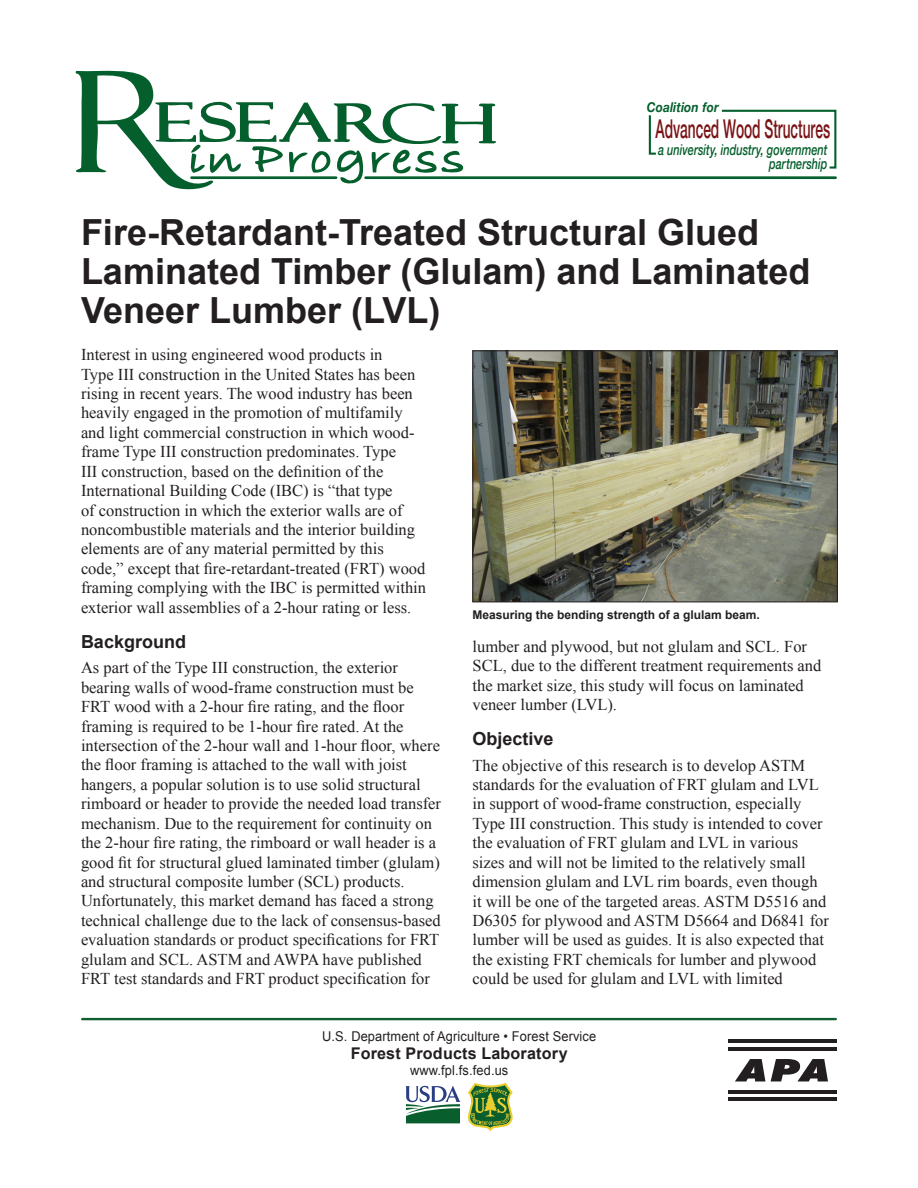
<style>
.page{position:relative;width:918px;height:1188px;background:#fff}
.page>*{position:absolute;margin:0;border:0;box-sizing:border-box;transform-origin:0 0}
.t1{font:700 36px/39px "Arial";color:#231f20}
.t2{font:500 25.95px "Helvetica Neue";letter-spacing:-.005em;color:#7a1315;scale:.53 1}
.t3{font:700 18px "Arial";color:#231f20}
.body{font:16.5px/19.5px "Times New Roman";color:#231f20}
.t4{font:700 16.2px "Arial";letter-spacing:.01em;color:#231f20}
.t5{font:italic 500 15px/14.2px "Helvetica Neue";color:#055f2d;text-align:right;scale:.73 1}
.t6{font:13.5px "Arial";letter-spacing:.01em;color:#231f20;scale:.95 1}
.t7{font:italic 700 13.5px "Helvetica Neue";letter-spacing:.01em;color:#055f2d;scale:.88 1}
.t8{font:700 12px "Arial";color:#231f20}
</style>
<div class="page">
<hr style="left:82px;top:1018px;width:754px;height:2px;background:#115f31">
<svg style="left:405px;top:1086px;width:56px;height:37px"></svg>
<svg style="left:468px;top:1083px;width:45px;height:48px"></svg>
<svg style="left:76px;top:70px;width:420px;height:120px"></svg>
<hr style="left:192px;top:176px;width:144px;height:3px;background:#055f2d">
<hr style="left:366px;top:176px;width:470px;height:3px;background:#055f2d">
<svg style="left:721px;top:109px;width:116px;height:60px"></svg>
<svg style="left:648px;top:115px;width:8px;height:40px"></svg>
<hr style="left:728px;top:1047px;width:109px;height:4px;background:#231f20">
<hr style="left:728px;top:1039px;width:109px;height:4px;background:#231f20">
<hr style="left:728px;top:1097px;width:109px;height:4px;background:#231f20">
<hr style="left:728px;top:1090px;width:109px;height:4px;background:#231f20">
<svg style="left:735px;top:1059px;width:30px;height:22px"></svg>
<svg style="left:771px;top:1059px;width:57px;height:22px"></svg>
<img style="left:474px;top:352px;width:362px;height:248px">
<div style="left:472px;top:350px;width:366px;height:252px;border:1px solid #231f20"></div>
<p class="t7" style="left:647px;top:97px;width:83px">Coalition for</p>
<p class="t2" style="left:656px;top:108px;width:331px">Advanced Wood Structures</p>
<p class="t5" style="left:658px;top:141px;width:233px">a university, industry, government partnership</p>
<p class="t1" style="left:81px;top:214px;width:731px">Fire-Retardant-Treated Structural Glued<br>Laminated Timber (Glulam) and Laminated<br>Veneer Lumber (LVL)</p>
<p class="body" style="left:81px;top:345px;width:347px">Interest in using engineered wood products in<br>Type III construction in the United States has been rising in recent years. The wood industry has been heavily engaged in the promotion of multifamily and light commercial construction in which wood&shy;frame Type III construction predominates. Type<br>III construction, based on the definition of the International Building Code (IBC) is “that type<br>of construction in which the exterior walls are of noncombustible materials and the interior building elements are of any material permitted by this code,” except that fire-retardant-treated (FRT) wood framing complying with the IBC is permitted within exterior wall assemblies of a 2-hour rating or less.</p>
<h1 class="t3" style="left:81px;top:630px;width:107px">Background</h1>
<p class="body" style="left:81px;top:658px;width:362px">As part of the Type III construction, the exterior bearing walls of wood-frame construction must be FRT wood with a 2-hour fire rating, and the floor framing is required to be 1-hour fire rated. At the intersection of the 2-hour wall and 1-hour floor, where the floor framing is attached to the wall with joist hangers, a popular solution is to use solid structural rimboard or header to provide the needed load transfer mechanism. Due to the requirement for continuity on the 2-hour fire rating, the rimboard or wall header is a good fit for structural glued laminated timber (glulam) and structural composite lumber (SCL) products.<br>Unfortunately, this market demand has faced a strong technical challenge due to the lack of consensus-based evaluation standards or product specifications for FRT glulam and SCL. ASTM and AWPA have published FRT test standards and FRT product specification for</p>
<p class="t8" style="left:472px;top:607px;width:289px">Measuring the bending strength of a glulam beam.</p>
<p class="body" style="left:472px;top:636px;width:350px">lumber and plywood, but not glulam and SCL. For SCL, due to the different treatment requirements and the market size, this study will focus on laminated veneer lumber (LVL).</p>
<h1 class="t3" style="left:472px;top:727px;width:83px">Objective</h1>
<p class="body" style="left:472px;top:755px;width:358px">The objective of this research is to develop ASTM standards for the evaluation of FRT glulam and LVL in support of wood-frame construction, especially Type III construction. This study is intended to cover the evaluation of FRT glulam and LVL in various sizes and will not be limited to the relatively small dimension glulam and LVL rim boards, even though it will be one of the targeted areas. ASTM D5516 and D6305 for plywood and ASTM D5664 and D6841 for lumber will be used as guides. It is also expected that the existing FRT chemicals for lumber and plywood could be used for glulam and LVL with limited</p>
<p class="t6" style="left:322px;top:1027px;width:290px">U.S. Department of Agriculture • Forest Service</p>
<p class="t4" style="left:351px;top:1042px;width:219px">Forest Products Laboratory</p>
<p class="t6" style="left:410px;top:1062px;width:105px">www.fpl.fs.fed.us</p>
</div>
